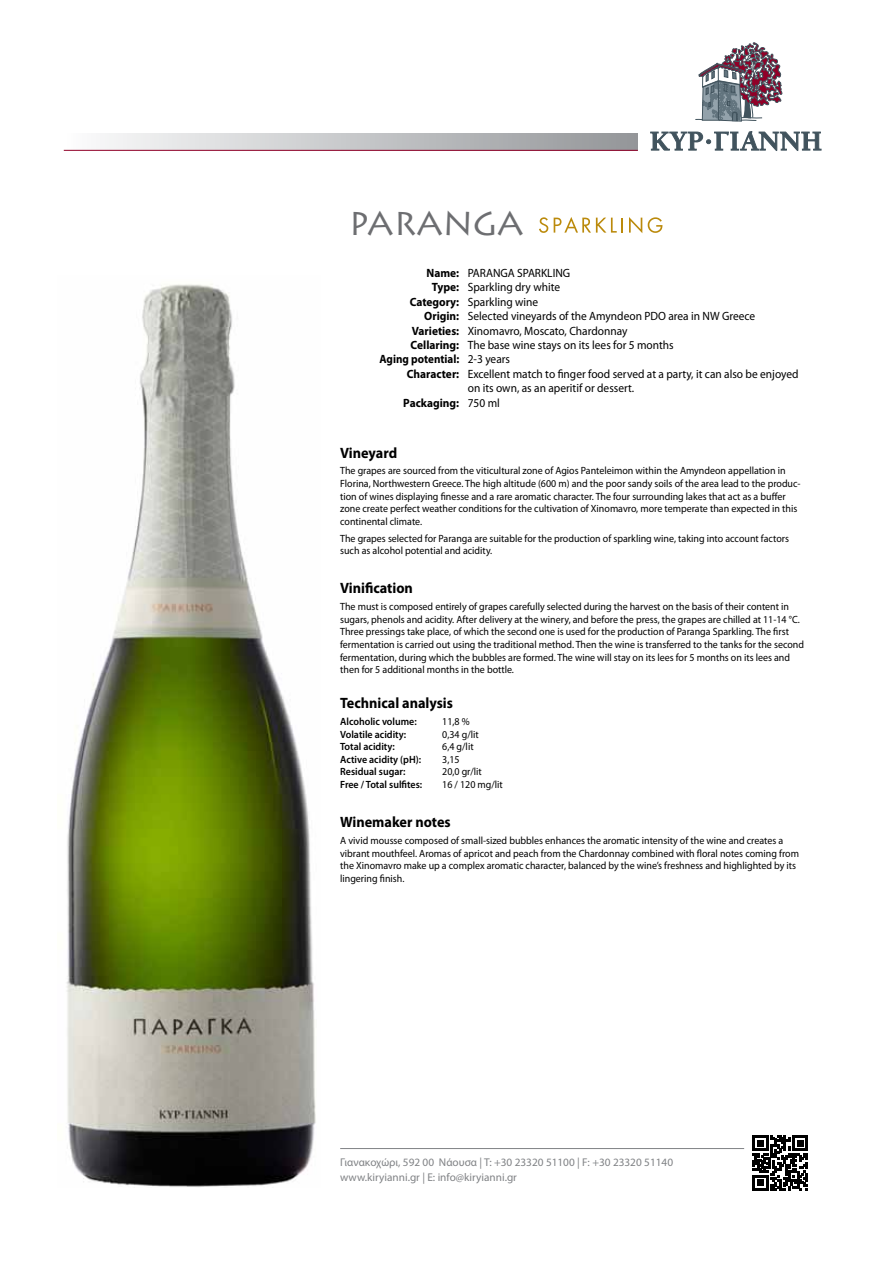
<style>
.page{position:relative;width:893px;height:1263px;background:#fff}
.page>*{position:absolute;margin:0;border:0;box-sizing:border-box;transform-origin:0 0}
.t1{font:33px "Lithos Pro";color:#6d6e71}
.t2{font:700 15px "Myriad Pro";color:#000;scale:.95 1}
.t3{font:12px "Myriad Pro";color:#000;scale:.95 1}
.t4{font:700 12px "Myriad Pro";color:#000;scale:.92 1}
.t5{font:700 12px "Myriad Pro";color:#000;scale:.95 1}
.t6{font:11.25px/14.7px "Myriad Pro";color:#808285}
.t7{font:10.5px/12.6px "Myriad Pro";color:#000;scale:.95 1}
.t8{font:600 10.5px "Myriad Pro";color:#000;scale:.95 1}
.s1{font-weight:700}
.s2{font-weight:400}
</style>
<div class="page">
<svg style="left:650px;top:131px;width:171px;height:20px"></svg>
<svg style="left:695px;top:42px;width:88px;height:80px"></svg>
<hr style="left:340px;top:1148px;width:404px;height:1px;background:#808285">
<div style="left:64px;top:133px;width:574px;height:17px;background:linear-gradient(to right,#fcfcfd,#939599)"></div>
<svg style="left:753px;top:1135px;width:55px;height:56px"></svg>
<hr style="left:64px;top:150px;width:574px;height:1px;background:#910028">
<img style="left:66px;top:284px;width:250px;height:903px">
<svg style="left:539px;top:217px;width:9px;height:16px"></svg>
<svg style="left:554px;top:217px;width:69px;height:16px"></svg>
<svg style="left:629px;top:217px;width:13px;height:16px"></svg>
<svg style="left:648px;top:217px;width:14px;height:16px"></svg>
<h1 class="t1" style="left:349px;top:205px;width:176px">PARANGA</h1>
<p class="t3" style="left:427px;top:265px;width:153px"><span class="s1">Name:</span> PARANGA SPARKLING</p>
<p class="t3" style="left:432px;top:280px;width:137px"><span class="s1">Type:</span> Sparkling dry white</p>
<p class="t3" style="left:410px;top:294px;width:137px"><span class="s1">Category:</span> Sparkling wine</p>
<p class="t3" style="left:424px;top:309px;width:350px"><span class="s1">Origin:</span> Selected vineyards of the Amyndeon PDO area in NW Greece</p>
<p class="t3" style="left:412px;top:323px;width:229px"><span class="s1">Varieties:</span> Xinomavro, Moscato, Chardonnay</p>
<p class="t3" style="left:411px;top:337px;width:279px"><span class="s1">Cellaring:</span> The base wine stays on its lees for 5 months</p>
<p class="t4" style="left:379px;top:351px;width:143px">Aging potential: <span class="s2">2-3 years</span></p>
<p class="t3" style="left:407px;top:366px;width:414px"><span class="s1">Character:</span> Excellent match to finger food served at a party, it can also be enjoyed</p>
<p class="t3" style="left:468px;top:381px;width:177px">on its own, as an aperitif or dessert.</p>
<p class="t5" style="left:403px;top:395px;width:103px">Packaging: <span class="s2">750 ml</span></p>
<h2 class="t2" style="left:340px;top:443px;width:62px">Vineyard</h2>
<p class="t7" style="left:340px;top:464px;width:486px">The grapes are sourced from the viticultural zone of Agios Panteleimon within the Amyndeon appellation in Florina, Northwestern Greece. The high altitude (600 m) and the poor sandy soils of the area lead to the produc&shy;tion of wines displaying finesse and a rare aromatic character. The four surrounding lakes that act as a buffer zone create perfect weather conditions for the cultivation of Xinomavro, more temperate than expected in this continental climate.</p>
<p class="t7" style="left:340px;top:532px;width:474px">The grapes selected for Paranga are suitable for the production of sparkling wine, taking into account factors such as alcohol potential and acidity.</p>
<h2 class="t2" style="left:340px;top:578px;width:78px">Vinification</h2>
<p class="t7" style="left:340px;top:600px;width:490px">The must is composed entirely of grapes carefully selected during the harvest on the basis of their content in sugars, phenols and acidity. After delivery at the winery, and before the press, the grapes are chilled at 11-14 °C.<br>Three pressings take place, of which the second one is used for the production of Paranga Sparkling. The first fermentation is carried out using the traditional method. Then the wine is transferred to the tanks for the second fermentation, during which the bubbles are formed. The wine will stay on its lees for 5 months on its lees and then for 5 additional months in the bottle.</p>
<h2 class="t2" style="left:340px;top:693px;width:120px">Technical analysis</h2>
<p class="t8" style="left:340px;top:715px;width:82px">Alcoholic volume:</p>
<p class="t7" style="left:442px;top:715px;width:30px">11,8 %</p>
<p class="t8" style="left:340px;top:727px;width:71px">Volatile acidity:</p>
<p class="t7" style="left:442px;top:728px;width:40px">0,34 g/lit</p>
<p class="t8" style="left:340px;top:740px;width:59px">Total acidity:</p>
<p class="t7" style="left:442px;top:740px;width:35px">6,4 g/lit</p>
<p class="t8" style="left:340px;top:752px;width:87px">Active acidity (pH):</p>
<p class="t7" style="left:442px;top:753px;width:20px">3,15</p>
<p class="t8" style="left:340px;top:765px;width:70px">Residual sugar:</p>
<p class="t7" style="left:442px;top:765px;width:43px">20,0 gr/lit</p>
<p class="t8" style="left:340px;top:778px;width:88px">Free / Total sulfites:</p>
<p class="t7" style="left:442px;top:778px;width:65px">16 / 120 mg/lit</p>
<h2 class="t2" style="left:340px;top:812px;width:118px">Winemaker notes</h2>
<p class="t7" style="left:340px;top:834px;width:484px">A vivid mousse composed of small-sized bubbles enhances the aromatic intensity of the wine and creates a vibrant mouthfeel. Aromas of apricot and peach from the Chardonnay combined with floral notes coming from the Xinomavro make up a complex aromatic character, balanced by the wine’s freshness and highlighted by its lingering finish.</p>
<p class="t6" style="left:340px;top:1155px;width:334px">Γιανακοχώρι, 592 00 Νάουσα | Τ: +30 23320 51100 | F: +30 23320 51140 www.kiryianni.gr | E: info@kiryianni.gr</p>
</div>
